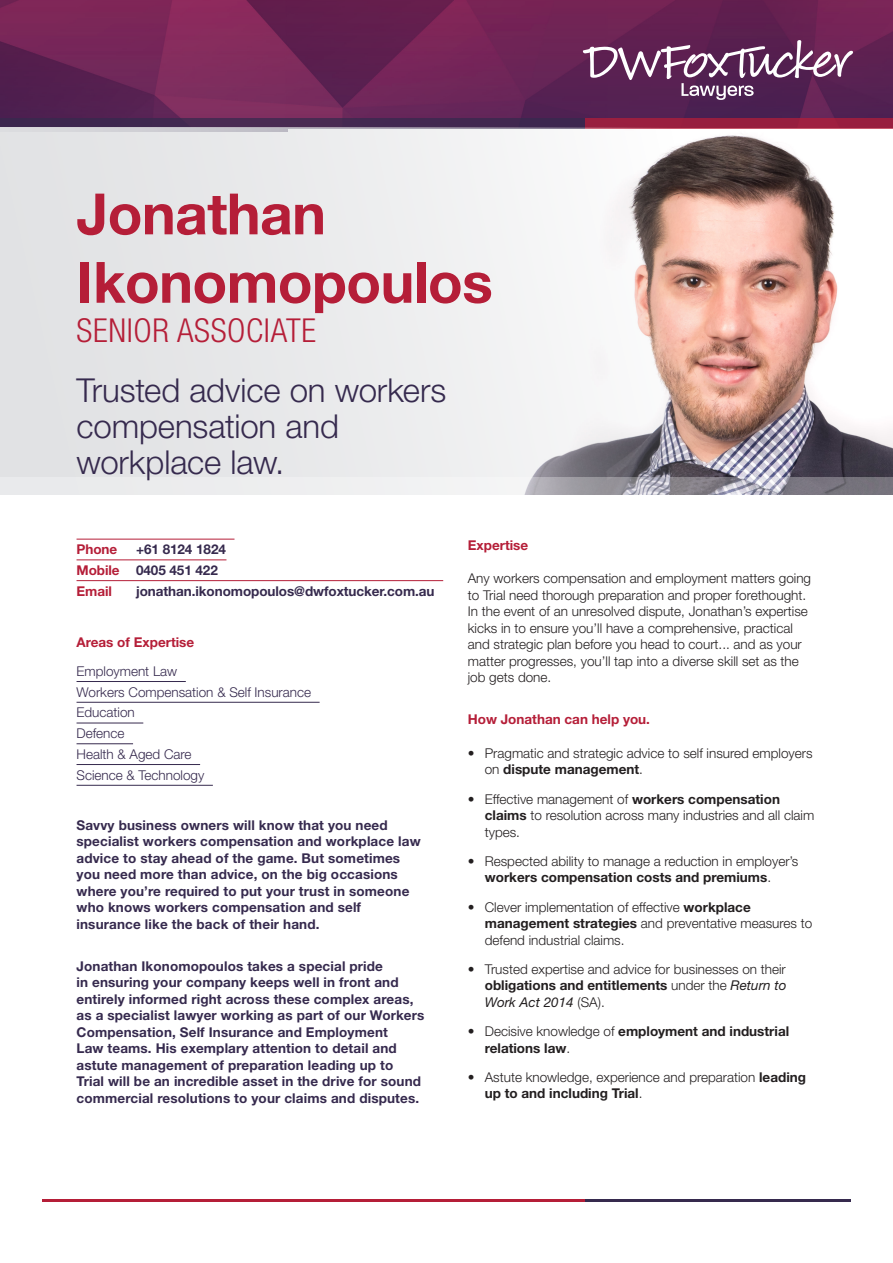
<style>
.page{position:relative;width:893px;height:1263px;background:#fff}
.page>*{position:absolute;margin:0;border:0;box-sizing:border-box;transform-origin:0 0}
.Staff_Member_Name{font:700 57px/68.4px "Helvetica Neue LT Std";letter-spacing:-.01em;color:#b51e38}
.Blue_Heading_1{font:300 33px/36px "Helvetica Neue LT Std";letter-spacing:-.005em;color:#362a4e}
.Staff_Member_Title{font:300 condensed 33px "Helvetica Neue LT Std";letter-spacing:.02em;color:#b51e38}
.Body_text{font:300 13.5px/16.5px "Helvetica Neue LT Std";color:#231f20}
.Summary_Paragraph{font:700 13.5px/16.5px "Helvetica Neue LT Std";letter-spacing:.01em;color:#362a4e}
.Areas_of_Expertise_L{font:300 13.5px "Helvetica Neue LT Std";color:#362a4e}
.Staff_Member_Contact{font:700 13.5px "Helvetica Neue LT Std";letter-spacing:-.005em;color:#362a4e}
.t1{font:700 13.5px/16.5px "Helvetica Neue LT Std";color:#231f20}
.Sub-heading_1{font:700 13.5px "Helvetica Neue LT Std";color:#b51e38}
.Staff_Member_Contact-2{font:700 13.5px "Helvetica Neue LT Std";letter-spacing:-.005em;color:#b51e38}
.Summary_Paragraph-2{font:700 13.5px "Helvetica Neue LT Std";color:#b51e38}
.s1{color:#b51e38}
.s2{font-weight:700}
.s3{font-weight:400;font-style:italic}
.s4{font-weight:300}
</style>
<div class="page">
<img style="left:0;top:0;width:893px;height:119px">
<svg style="left:583px;top:40px;width:270px;height:60px;background:#764870"></svg>
<div style="left:585px;top:119px;width:308px;height:13px;background:#981e3f"></div>
<hr style="left:585px;top:1199px;width:265px;height:2px;background:#362a4e">
<hr style="left:43px;top:1199px;width:542px;height:2px;background:#b51e38">
<svg style="left:0;top:119px;width:585px;height:9px;background:#4c355a"></svg>
<svg style="left:0;top:128px;width:893px;height:350px;fill:#eae8ea"></svg>
<svg style="left:0;top:478px;width:893px;height:17px;fill:#eaebec"></svg>
<hr style="left:77px;top:681px;width:109px;height:1px;background:#362a4e">
<hr style="left:77px;top:702px;width:243px;height:1px;background:#362a4e">
<hr style="left:77px;top:723px;width:66px;height:1px;background:#362a4e">
<hr style="left:77px;top:743px;width:56px;height:1px;background:#362a4e">
<hr style="left:77px;top:764px;width:123px;height:1px;background:#362a4e">
<hr style="left:77px;top:785px;width:136px;height:1px;background:#362a4e">
<hr style="left:77px;top:539px;width:157px;height:1px;background:#b51e38">
<hr style="left:77px;top:559px;width:149px;height:1px;background:#b51e38">
<hr style="left:77px;top:580px;width:366px;height:1px;background:#b51e38">
<p class="Staff_Member_Name" style="left:77px;top:179px;width:418px">Jonathan<br>Ikonomopoulos</p>
<p class="Staff_Member_Title" style="left:77px;top:311px;width:241px">SENIOR ASSOCIATE</p>
<p class="Blue_Heading_1" style="left:77px;top:372px;width:371px">Trusted advice on workers compensation and workplace law.</p>
<p class="Staff_Member_Contact-2" style="left:77px;top:541px;width:42px">Phone</p>
<p class="Staff_Member_Contact" style="left:136px;top:541px;width:91px">+61 8124 1824</p>
<p class="Staff_Member_Contact" style="left:77px;top:562px;width:143px"><span class="s1">Mobile</span> 0405 451 422</p>
<p class="Staff_Member_Contact-2" style="left:77px;top:583px;width:37px">Email</p>
<p class="Staff_Member_Contact" style="left:136px;top:583px;width:300px">jonathan.ikonomopoulos@dwfoxtucker.com.au</p>
<p class="Sub-heading_1" style="left:77px;top:633px;width:119px">Areas of Expertise</p>
<p class="Areas_of_Expertise_L" style="left:77px;top:663px;width:102px">Employment Law</p>
<p class="Areas_of_Expertise_L" style="left:77px;top:683px;width:236px">Workers Compensation &amp; Self Insurance</p>
<p class="Areas_of_Expertise_L" style="left:77px;top:704px;width:60px">Education</p>
<p class="Areas_of_Expertise_L" style="left:77px;top:725px;width:50px">Defence</p>
<p class="Areas_of_Expertise_L" style="left:77px;top:746px;width:117px">Health &amp; Aged Care</p>
<p class="Areas_of_Expertise_L" style="left:77px;top:766px;width:129px">Science &amp; Technology</p>
<p class="Summary_Paragraph" style="left:77px;top:816px;width:346px">Savvy business owners will know that you need specialist workers compensation and workplace law advice to stay ahead of the game. But sometimes you need more than advice, on the big occasions where you’re required to put your trust in someone who knows workers compensation and self insurance like the back of their hand.</p>
<p class="Summary_Paragraph" style="left:77px;top:957px;width:349px">Jonathan Ikonomopoulos takes a special pride<br>in ensuring your company keeps well in front and entirely informed right across these complex areas, as a specialist lawyer working as part of our Workers Compensation, Self Insurance and Employment<br>Law teams. His exemplary attention to detail and astute management of preparation leading up to<br>Trial will be an incredible asset in the drive for sound commercial resolutions to your claims and disputes.</p>
<p class="Summary_Paragraph-2" style="left:468px;top:537px;width:62px">Expertise</p>
<p class="Body_text" style="left:468px;top:570px;width:345px">Any workers compensation and employment matters going to Trial need thorough preparation and proper forethought.<br>In the event of an unresolved dispute, Jonathan’s expertise kicks in to ensure you’ll have a comprehensive, practical and strategic plan before you head to court... and as your matter progresses, you’ll tap into a diverse skill set as the job gets done.</p>
<p class="Sub-heading_1" style="left:468px;top:711px;width:184px">How Jonathan can help you.</p>
<p class="Body_text" style="left:485px;top:744px;width:329px;text-indent:-17px">• Pragmatic and strategic advice to self insured employers on <span class="s2">dispute management</span>.</p>
<p class="Body_text" style="left:485px;top:790px;width:331px;text-indent:-17px">• Effective management of <span class="s2">workers compensation claims</span> to resolution across many industries and all claim types.</p>
<p class="Body_text" style="left:485px;top:852px;width:315px;text-indent:-17px">• Respected ability to manage a reduction in employer’s <span class="s2">workers compensation costs and premiums</span>.</p>
<p class="Body_text" style="left:485px;top:898px;width:329px;text-indent:-17px">• Clever implementation of effective <span class="s2">workplace management strategies</span> and preventative measures to defend industrial claims.</p>
<p class="Body_text" style="left:485px;top:960px;width:303px;text-align:justify;text-indent:-17px">• Trusted expertise and advice for businesses on their <span class="s2">obligations and entitlements</span> under the <span class="s3">Return to Work Act 2014</span> (SA).</p>
<p class="t1" style="left:485px;top:1023px;width:306px;text-indent:-17px"><span class="s4">• Decisive knowledge of</span> employment and industrial relations law<span class="s4">.</span></p>
<p class="Body_text" style="left:485px;top:1068px;width:323px;text-indent:-17px">• Astute knowledge, experience and preparation <span class="s2">leading up to and including Trial</span>.</p>
</div>
